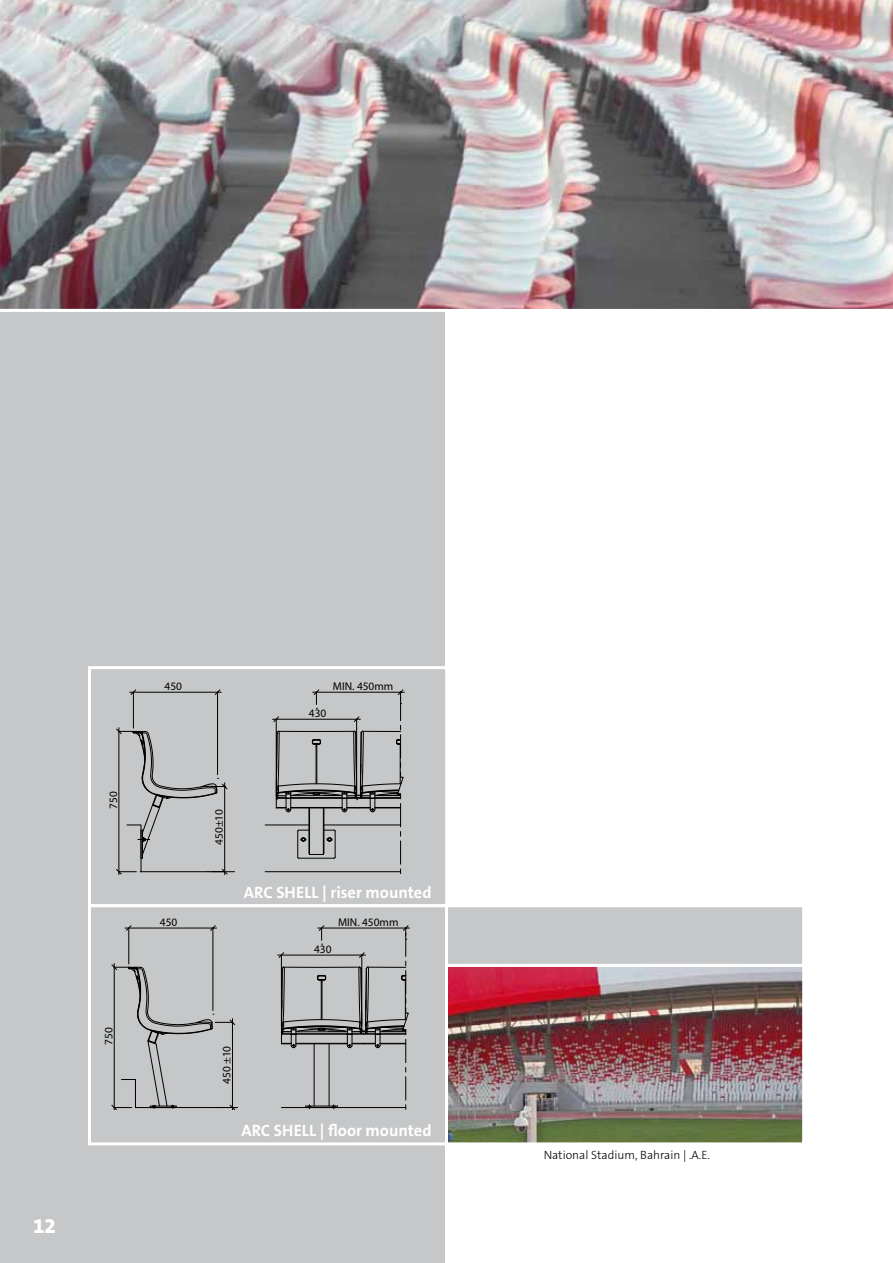
<style>
.page{position:relative;width:893px;height:1263px;background:#fff}
.page>*{position:absolute;margin:0;border:0;box-sizing:border-box;transform-origin:0 0}
.t1{font:800 21px "The Sans B8";color:#fff}
.t2{font:700 16.5px "The Sans B7";color:#fff}
.t3{font:300 12px "The Sans B3";color:#000}
.t4{font:11.4px "Myriad Pro";color:#000}
</style>
<div class="page">
<img style="left:0;top:0;width:893px;height:309px">
<div style="left:0;top:312px;width:445px;height:951px;background:#c6c7c8"></div>
<div style="left:88px;top:666px;width:360px;height:241px;background:#c6c7c8;border:3px solid #fff"></div>
<div style="left:88px;top:904px;width:360px;height:241px;background:#c6c7c8;border:3px solid #fff"></div>
<img style="left:449px;top:968px;width:352px;height:173px">
<div style="left:445px;top:964px;width:360px;height:181px;border:3px solid #fff"></div>
<div style="left:445px;top:904px;width:360px;height:63px;background:#c6c7c8;border:3px solid #fff"></div>
<svg style="left:278px;top:925px;width:132px;height:185px"></svg>
<hr style="left:129px;top:928px;width:1px;height:36px;background:#000">
<hr style="left:213px;top:928px;width:1px;height:82px;background:#000">
<hr style="left:125px;top:928px;width:92px;height:1px;background:#000">
<svg style="left:125px;top:925px;width:7px;height:6px"></svg>
<svg style="left:111px;top:960px;width:127px;height:150px"></svg>
<svg style="left:210px;top:925px;width:6px;height:6px"></svg>
<hr style="left:265px;top:871px;width:136px;height:1px;background:#000">
<hr style="left:265px;top:825px;width:44px;height:1px;background:#000">
<hr style="left:272px;top:719px;width:88px;height:1px;background:#000">
<svg style="left:273px;top:689px;width:131px;height:185px"></svg>
<hr style="left:133px;top:692px;width:1px;height:36px;background:#000">
<hr style="left:217px;top:692px;width:1px;height:83px;background:#000">
<hr style="left:130px;top:692px;width:91px;height:1px;background:#000">
<svg style="left:130px;top:689px;width:7px;height:6px"></svg>
<svg style="left:116px;top:728px;width:119px;height:146px"></svg>
<svg style="left:214px;top:689px;width:7px;height:6px"></svg>
<h1 class="t1" style="left:33px;top:1215px;width:25px">12</h1>
<p class="t4" style="left:106px;top:809px;width:19px;rotate:-90deg">750</p>
<p class="t4" style="left:101px;top:1045px;width:19px;rotate:-90deg">750</p>
<p class="t4" style="left:165px;top:679px;width:19px">450</p>
<p class="t4" style="left:333px;top:679px;width:62px">MIN. 450mm</p>
<p class="t4" style="left:309px;top:706px;width:19px">430</p>
<p class="t4" style="left:160px;top:915px;width:19px">450</p>
<p class="t4" style="left:212px;top:845px;width:37px;rotate:-90deg">450±10</p>
<h2 class="t2" style="left:244px;top:884px;width:189px">ARC SHELL | riser mounted</h2>
<p class="t4" style="left:338px;top:915px;width:62px">MIN. 450mm</p>
<p class="t4" style="left:314px;top:942px;width:19px">430</p>
<p class="t4" style="left:220px;top:1084px;width:40px;rotate:-90deg">450 ±10</p>
<h2 class="t2" style="left:241px;top:1122px;width:192px">ARC SHELL | floor mounted</h2>
<p class="t3" style="left:544px;top:1148px;width:168px">National Stadium, Bahrain | .A.E.</p>
</div>
